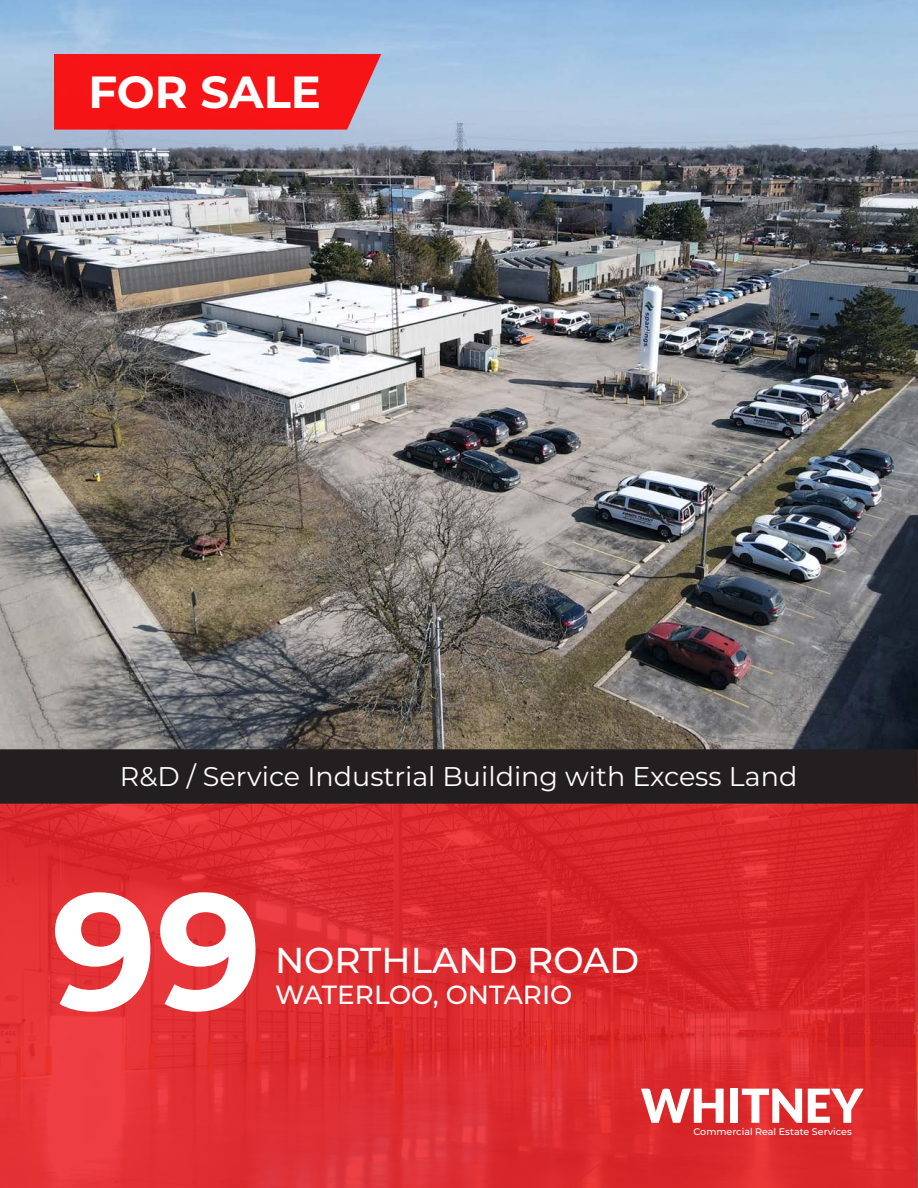
<style>
.page{position:relative;width:918px;height:1188px;background:#fff}
.page>*{position:absolute;margin:0;border:0;box-sizing:border-box;transform-origin:0 0}
.t1{font:700 165px "Montserrat";color:#fff}
.t2{font:700 45px "Montserrat";color:#fff}
.t3{font:500 36px "Montserrat";color:#fff}
.t4{font:27px "Montserrat";color:#fff}
.t5{font:500 26.25px "Montserrat";color:#fff}
.t6{font:500 9.6px "Montserrat";color:#fff}
</style>
<div class="page">
<img style="left:0;top:0;width:918px;height:749px">
<svg style="left:0;top:804px;width:918px;height:384px;background:#dc2b2f"></svg>
<svg style="left:641px;top:1089px;width:83px;height:34px"></svg>
<div style="left:730px;top:1089px;width:8px;height:34px;background:#fff"></div>
<svg style="left:742px;top:1089px;width:60px;height:34px"></svg>
<svg style="left:808px;top:1089px;width:56px;height:34px"></svg>
<div style="left:0;top:749px;width:918px;height:55px;background:#231f20"></div>
<div style="left:54px;top:54px;width:327px;height:76px;background:#f61416"></div>
<p class="t2" style="left:88px;top:59px;width:234px">FOR SALE</p>
<p class="t4" style="left:120px;top:758px;width:679px">R&amp;D / Service Industrial Building with Excess Land</p>
<p class="t1" style="left:52px;top:832px;width:212px">99</p>
<p class="t3" style="left:275px;top:935px;width:366px">NORTHLAND ROAD</p>
<p class="t5" style="left:275px;top:977px;width:299px">WATERLOO, ONTARIO</p>
<p class="t6" style="left:694px;top:1125px;width:160px">Commercial Real Estate Services</p>
</div>
